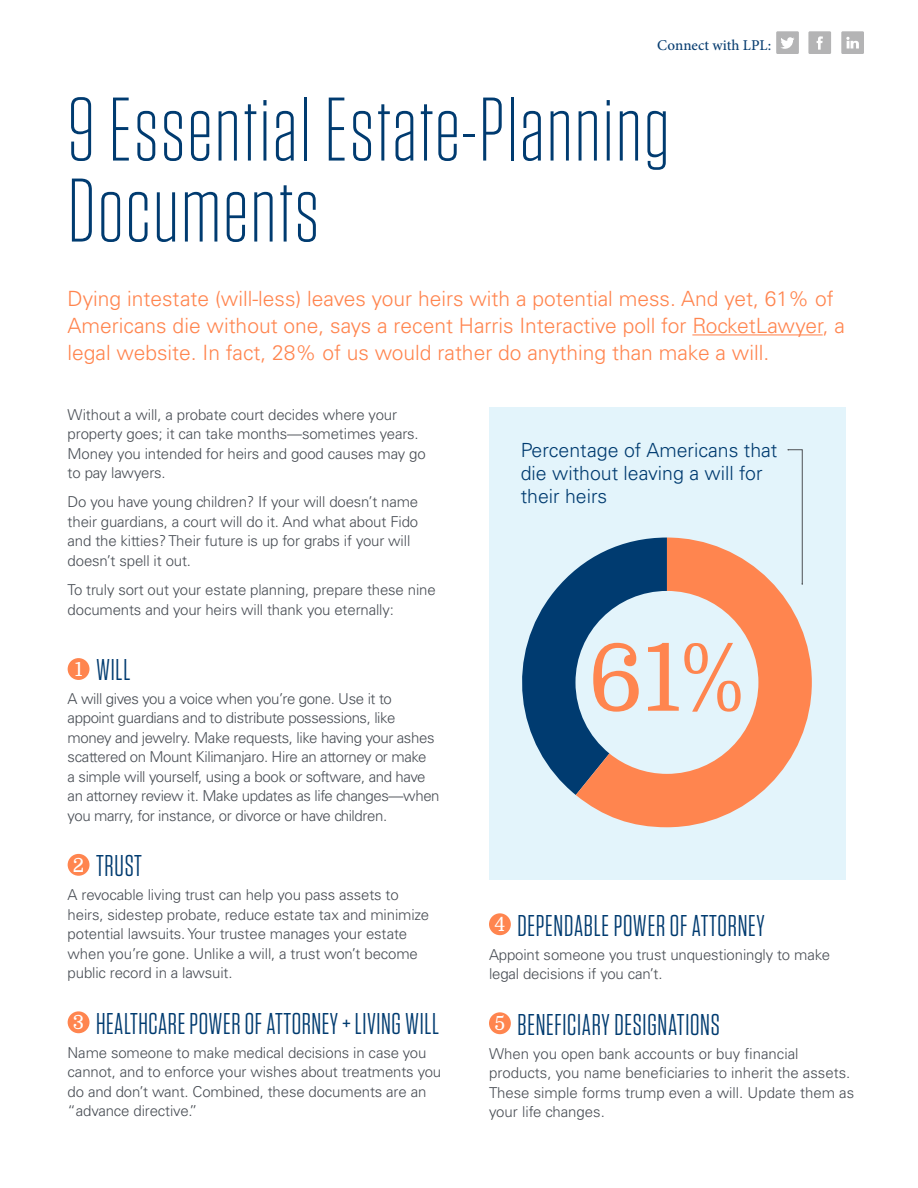
<style>
.page{position:relative;width:918px;height:1188px;background:#fff}
.page>*{position:absolute;margin:0;border:0;box-sizing:border-box;transform-origin:0 0}
.t1{font:300 90px/81px "Tungsten Narrow";letter-spacing:.025em;color:#003b70}
.t2{font:30px "Tungsten Narrow";letter-spacing:.025em;color:#003b70}
.t3{font:300 21px/27px "Univers";color:#ff854f}
.t4{font:300 19.5px/23.4px "Univers";color:#003b70}
.t5{font:300 15px/19.5px "Univers";letter-spacing:-.01em;color:#484d54}
.t6{font:500 15px "Minion Pro";color:#0a3f72}
.s1{font-family:"Domine";font-size:19.5px;color:#fff}
</style>
<div class="page">
<div style="left:68px;top:658px;width:22px;height:22px;background:#ff854f;border-radius:50%"></div>
<div style="left:68px;top:854px;width:22px;height:22px;background:#ff854f;border-radius:50%"></div>
<div style="left:68px;top:1011px;width:22px;height:22px;background:#ff854f;border-radius:50%"></div>
<div style="left:489px;top:408px;width:357px;height:472px;background:#e3f4fb"></div>
<svg style="left:522px;top:569px;width:54px;height:226px"></svg>
<svg style="left:576px;top:538px;width:236px;height:289px"></svg>
<svg style="left:787px;top:449px;width:16px;height:136px"></svg>
<div style="left:489px;top:913px;width:22px;height:22px;background:#ff854f;border-radius:50%"></div>
<div style="left:489px;top:1012px;width:22px;height:22px;background:#ff854f;border-radius:50%"></div>
<hr style="left:692px;top:334px;width:131px;height:1px;background:#ff854f">
<div style="left:808px;top:31px;width:23px;height:23px;background:#b4b4b5"></div>
<div style="left:841px;top:31px;width:23px;height:23px;background:#b4b4b5"></div>
<div style="left:776px;top:31px;width:23px;height:23px;background:#b4b4b5"></div>
<svg style="left:817px;top:36px;width:6px;height:14px"></svg>
<svg style="left:781px;top:37px;width:13px;height:12px"></svg>
<svg style="left:846px;top:37px;width:13px;height:12px"></svg>
<p class="t6" style="left:657px;top:35px;width:115px">Connect with LPL:</p>
<h1 class="t1" style="left:68px;top:91px;width:603px">9 Essential Estate-Planning<br>Documents</h1>
<p class="t3" style="left:68px;top:285px;width:779px">Dying intestate (will-less) leaves your heirs with a potential mess. And yet, 61% of<br>Americans die without one, says a recent Harris Interactive poll for RocketLawyer, a legal website. In fact, 28% of us would rather do anything than make a will.</p>
<p class="t5" style="left:68px;top:404px;width:360px">Without a will, a probate court decides where your property goes; it can take months—sometimes years.<br>Money you intended for heirs and good causes may go to pay lawyers.</p>
<p class="t5" style="left:68px;top:492px;width:352px">Do you have young children? If your will doesn’t name their guardians, a court will do it. And what about Fido and the kitties? Their future is up for grabs if your will doesn’t spell it out.</p>
<p class="t5" style="left:68px;top:580px;width:370px">To truly sort out your estate planning, prepare these nine documents and your heirs will thank you eternally:</p>
<h2 class="t2" style="left:75px;top:654px;width:57px"><span class="s1">1</span> WILL</h2>
<p class="t5" style="left:68px;top:689px;width:374px">A will gives you a voice when you’re gone. Use it to appoint guardians and to distribute possessions, like money and jewelry. Make requests, like having your ashes scattered on Mount Kilimanjaro. Hire an attorney or make<br>a simple will yourself, using a book or software, and have an attorney review it. Make updates as life changes—when you marry, for instance, or divorce or have children.</p>
<h2 class="t2" style="left:73px;top:851px;width:71px"><span class="s1">2</span> TRUST</h2>
<p class="t5" style="left:68px;top:885px;width:363px">A revocable living trust can help you pass assets to heirs, sidestep probate, reduce estate tax and minimize potential lawsuits. Your trustee manages your estate when you’re gone. Unlike a will, a trust won’t become public record in a lawsuit.</p>
<h2 class="t2" style="left:73px;top:1008px;width:368px"><span class="s1">3</span> HEALTHCARE POWER OF ATTORNEY + LIVING WILL</h2>
<p class="t5" style="left:68px;top:1043px;width:375px">Name someone to make medical decisions in case you cannot, and to enforce your wishes about treatments you do and don’t want. Combined, these documents are an “advance directive.”</p>
<h3 class="t4" style="left:521px;top:438px;width:258px">Percentage of Americans that die without leaving a will for their heirs</h3>
<h2 class="t2" style="left:495px;top:910px;width:272px"><span class="s1">4</span> DEPENDABLE POWER OF ATTORNEY</h2>
<p class="t5" style="left:489px;top:945px;width:343px">Appoint someone you trust unquestioningly to make legal decisions if you can’t.</p>
<h2 class="t2" style="left:495px;top:1009px;width:227px"><span class="s1">5</span> BENEFICIARY DESIGNATIONS</h2>
<p class="t5" style="left:489px;top:1044px;width:367px">When you open bank accounts or buy financial products, you name beneficiaries to inherit the assets.<br>These simple forms trump even a will. Update them as your life changes.</p>
</div>
